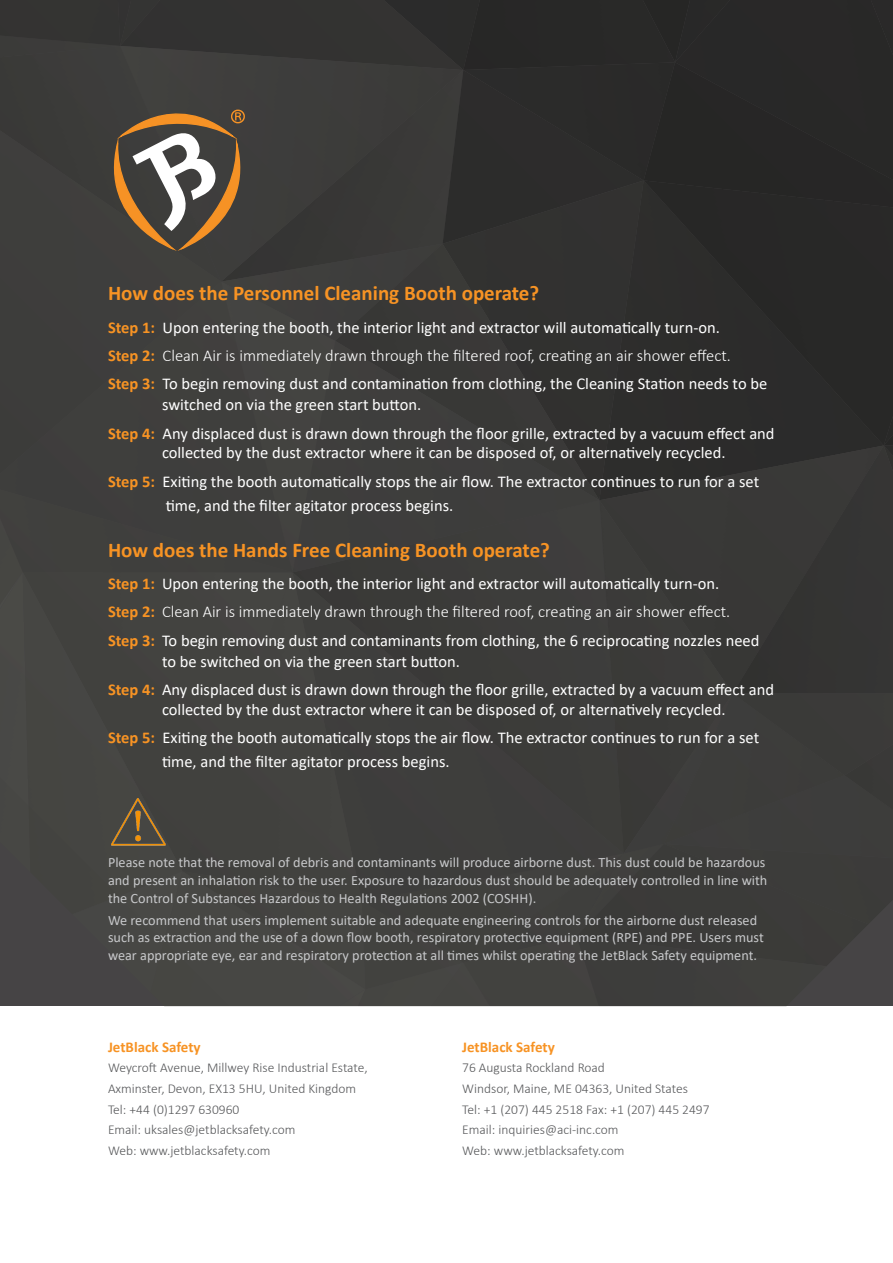
<style>
.page{position:relative;width:893px;height:1263px;background:#fff}
.page>*{position:absolute;margin:0;border:0;box-sizing:border-box;transform-origin:0 0}
.t1{font:700 21px "Calibri";color:#f79324}
.t2{font:16.5px/21px "Calibri";color:#fff}
.t3{font:300 16.5px "Calibri";color:#fff}
.t4{font:700 15px "Calibri";color:#f79324}
.t5{font:14.25px/18px "Calibri";color:#c7c8ca}
.t6{font:300 13.5px "Calibri";color:#57585a}
.s1{font-weight:700;color:#f79324}
</style>
<div class="page">
<img style="left:868px;top:859px;width:25px;height:65px">
<img style="left:845px;top:825px;width:48px;height:34px">
<div style="left:365px;top:901px;width:98px;height:62px;background:#40403e"></div>
<div style="left:365px;top:963px;width:98px;height:43px;background:#454542"></div>
<div style="left:845px;top:775px;width:48px;height:50px;background:#3d3d3b"></div>
<div style="left:362px;top:572px;width:237px;height:329px;background:#3d3d3c"></div>
<div style="left:0;top:643px;width:23px;height:229px;background:#484846"></div>
<div style="left:23px;top:572px;width:159px;height:342px;background:#434340"></div>
<div style="left:182px;top:572px;width:180px;height:299px;background:#434240"></div>
<img style="left:0;top:635px;width:23px;height:8px">
<div style="left:179px;top:0;width:453px;height:62px;background:#2b2b2b"></div>
<div style="left:221px;top:46px;width:242px;height:198px;background:#3c3b39"></div>
<div style="left:0;top:46px;width:221px;height:70px;background:#3d3d3b"></div>
<div style="left:0;top:0;width:179px;height:46px;background:#343332"></div>
<img style="left:443px;top:70px;width:20px;height:110px">
<div style="left:443px;top:180px;width:156px;height:64px;background:#2d2c2c"></div>
<div style="left:599px;top:180px;width:45px;height:265px;background:#31302f"></div>
<div style="left:644px;top:210px;width:249px;height:235px;background:#2b2b2b"></div>
<div style="left:463px;top:853px;width:114px;height:83px;background:#40403d"></div>
<div style="left:463px;top:936px;width:114px;height:70px;background:#42423f"></div>
<div style="left:577px;top:844px;width:291px;height:122px;background:#3c3b39"></div>
<div style="left:577px;top:936px;width:249px;height:70px;background:#3d3d3c"></div>
<img style="left:117px;top:0;width:19px;height:46px">
<img style="left:599px;top:445px;width:134px;height:55px">
<div style="left:599px;top:500px;width:134px;height:353px;background:#3a3a38"></div>
<div style="left:733px;top:445px;width:160px;height:330px;background:#363534"></div>
<div style="left:624px;top:693px;width:109px;height:160px;background:#3a3a38"></div>
<div style="left:664px;top:693px;width:181px;height:151px;background:#3d3d3b"></div>
<img style="left:221px;top:244px;width:114px;height:38px">
<div style="left:293px;top:282px;width:42px;height:59px;background:#3f3e3d"></div>
<div style="left:335px;top:244px;width:264px;height:97px;background:#373735"></div>
<img style="left:293px;top:341px;width:306px;height:231px">
<div style="left:0;top:116px;width:221px;height:166px;background:#3e3e3c"></div>
<div style="left:0;top:282px;width:293px;height:204px;background:#3f3f3d"></div>
<img style="left:0;top:572px;width:23px;height:63px">
<div style="left:0;top:486px;width:293px;height:86px;background:#3f3f3d"></div>
<div style="left:632px;top:0;width:43px;height:62px;background:#292928"></div>
<div style="left:463px;top:62px;width:181px;height:118px;background:#2b2b2b"></div>
<div style="left:675px;top:0;width:218px;height:62px;background:#292828"></div>
<div style="left:644px;top:62px;width:249px;height:148px;background:#272726"></div>
<div style="left:72px;top:871px;width:78px;height:121px;background:#464645"></div>
<div style="left:150px;top:871px;width:215px;height:135px;background:#474744"></div>
<img style="left:339px;top:989px;width:26px;height:17px">
<img style="left:111px;top:799px;width:54px;height:57px">
<svg style="left:108px;top:110px;width:137px;height:140px;background:#756553"></svg>
<p class="t1" style="left:108px;top:278px;width:433px">How does the Personnel Cleaning Booth operate?</p>
<p class="t2" style="left:108px;top:316px;width:613px"><span class="s1">Step 1:</span> Upon entering the booth, the interior light and extractor will automatically turn-on.</p>
<p class="t3" style="left:108px;top:345px;width:624px"><span class="s1">Step 2:</span> Clean Air is immediately drawn through the filtered roof, creating an air shower effect.</p>
<p class="t2" style="left:162px;top:373px;width:607px;text-indent:-54px"><span class="s1">Step 3:</span> To begin removing dust and contamination from clothing, the Cleaning Station needs to be switched on via the green start button.</p>
<p class="t2" style="left:108px;top:423px;width:668px;line-height:19.8px;text-align:center"><span class="s1">Step 4:</span> Any displaced dust is drawn down through the floor grille, extracted by a vacuum effect and collected by the dust extractor where it can be disposed of, or alternatively recycled.</p>
<p class="t2" style="left:166px;top:469px;width:595px;line-height:24px;text-indent:-58px"><span class="s1">Step 5:</span> Exiting the booth automatically stops the air flow. The extractor continues to run for a set time, and the filter agitator process begins.</p>
<p class="t1" style="left:108px;top:535px;width:443px">How does the Hands Free Cleaning Booth operate?</p>
<p class="t2" style="left:108px;top:573px;width:613px"><span class="s1">Step 1:</span> Upon entering the booth, the interior light and extractor will automatically turn-on.</p>
<p class="t3" style="left:108px;top:602px;width:624px"><span class="s1">Step 2:</span> Clean Air is immediately drawn through the filtered roof, creating an air shower effect.</p>
<p class="t2" style="left:162px;top:629px;width:599px;text-indent:-54px"><span class="s1">Step 3:</span> To begin removing dust and contaminants from clothing, the 6 reciprocating nozzles need to be switched on via the green start button.</p>
<p class="t2" style="left:108px;top:679px;width:667px;line-height:19.8px;text-align:center"><span class="s1">Step 4:</span> Any displaced dust is drawn down through the floor grille, extracted by a vacuum effect and collected by the dust extractor where it can be disposed of, or alternatively recycled.</p>
<p class="t2" style="left:162px;top:725px;width:599px;line-height:24px;text-indent:-54px"><span class="s1">Step 5:</span> Exiting the booth automatically stops the air flow. The extractor continues to run for a set time, and the filter agitator process begins.</p>
<p class="t5" style="left:108px;top:852px;width:661px">Please note that the removal of debris and contaminants will produce airborne dust. This dust could be hazardous and present an inhalation risk to the user. Exposure to hazardous dust should be adequately controlled in line with the Control of Substances Hazardous to Health Regulations 2002 (COSHH).</p>
<p class="t5" style="left:108px;top:911px;width:657px;line-height:17.5px">We recommend that users implement suitable and adequate engineering controls for the airborne dust released such as extraction and the use of a down flow booth, respiratory protective equipment (RPE) and PPE. Users must wear appropriate eye, ear and respiratory protection at all times whilst operating the JetBlack Safety equipment.</p>
<p class="t4" style="left:108px;top:1036px;width:94px">JetBlack Safety</p>
<p class="t6" style="left:108px;top:1059px;width:261px">Weycroft Avenue, Millwey Rise Industrial Estate,</p>
<p class="t6" style="left:108px;top:1080px;width:250px">Axminster, Devon, EX13 5HU, United Kingdom</p>
<p class="t6" style="left:108px;top:1101px;width:133px">Tel: +44 (0)1297 630960</p>
<p class="t6" style="left:108px;top:1121px;width:189px">Email: uksales@jetblacksafety.com</p>
<p class="t6" style="left:108px;top:1142px;width:164px">Web: www.jetblacksafety.com</p>
<p class="t4" style="left:462px;top:1036px;width:94px">JetBlack Safety</p>
<p class="t6" style="left:462px;top:1059px;width:144px">76 Augusta Rockland Road</p>
<p class="t6" style="left:462px;top:1080px;width:227px">Windsor, Maine, ME 04363, United States</p>
<p class="t6" style="left:462px;top:1101px;width:249px">Tel: +1 (207) 445 2518 Fax: +1 (207) 445 2497</p>
<p class="t6" style="left:462px;top:1121px;width:158px">Email: inquiries@aci-inc.com</p>
<p class="t6" style="left:462px;top:1142px;width:164px">Web: www.jetblacksafety.com</p>
</div>
